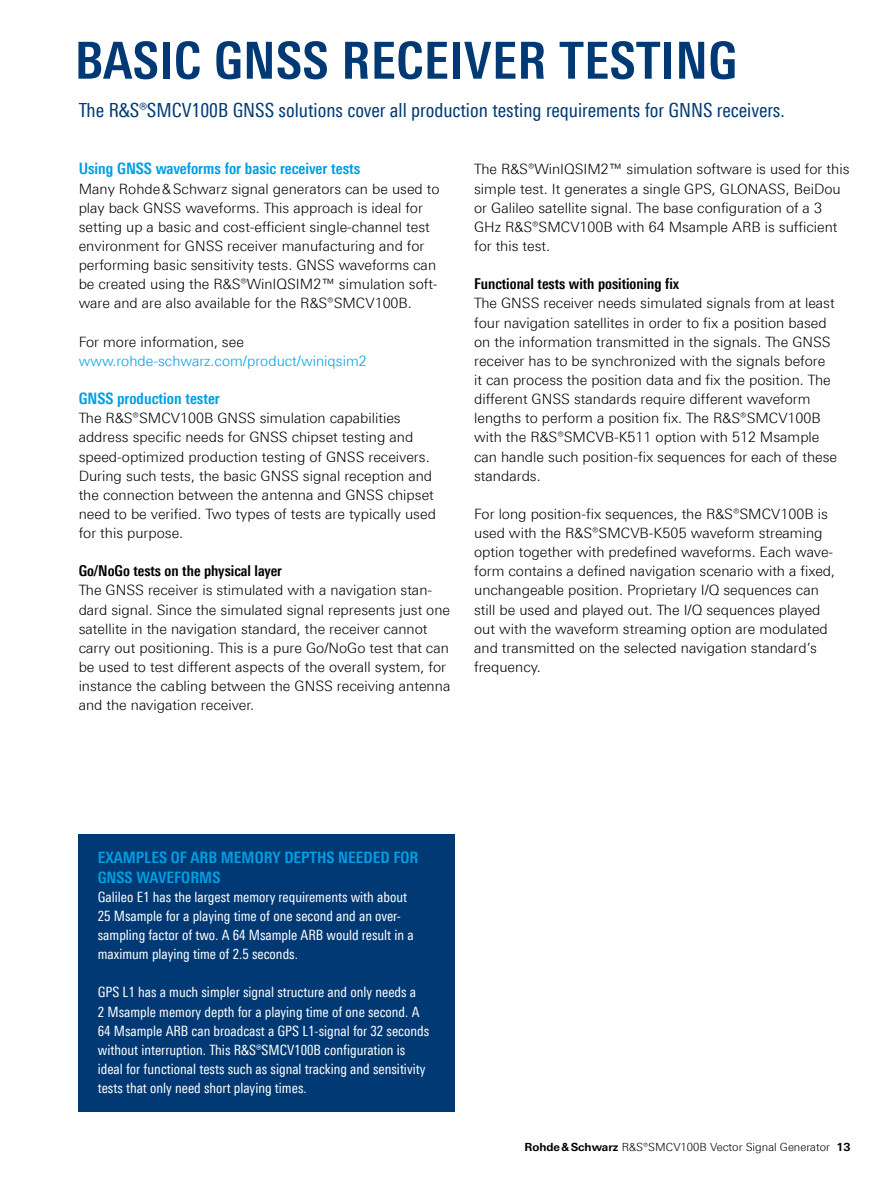
<style>
.page{position:relative;width:893px;height:1191px;background:#fff}
.page>*{position:absolute;margin:0;border:0;box-sizing:border-box;transform-origin:0 0}
.t1{font:700 51px "Linotype Univers 620 Cn";letter-spacing:.01em;color:#003973}
.t2{font:19.5px "Linotype Univers 420 Cn";color:#003973}
.t3{font:700 15.75px/19.2px "Linotype Univers 620 Cn";color:#009ee3}
.t4{font:700 15px "Linotype Univers 620 Cn";color:#000}
.t5{font:300 14.25px/19.2px "Linotype Univers 330";color:#000}
.t6{font:14.25px/19.2px "Linotype Univers 420 Cn";color:#fff}
.t7{font:300 14.25px "Linotype Univers 330";color:#009ee3}
.t8{font:300 11.25px "Linotype Univers 330";color:#000}
.s1{font-family:"Linotype Univers 630";font-weight:700}
</style>
<div class="page">
<div style="left:79px;top:834px;width:376px;height:278px;background:#003973"></div>
<h1 class="t1" style="left:75px;top:41px;width:664px">BASIC GNSS RECEIVER TESTING</h1>
<h2 class="t2" style="left:79px;top:102px;width:708px">The R&amp;S®SMCV100B GNSS solutions cover all production testing requirements for GNNS receivers.</h2>
<p class="t3" style="left:79px;top:160px;width:283px">Using GNSS waveforms for basic receiver tests</p>
<p class="t5" style="left:79px;top:180px;width:362px">Many Rohde &amp; Schwarz signal generators can be used to play back GNSS waveforms. This approach is ideal for setting up a basic and cost-efficient single-channel test environment for GNSS receiver manufacturing and for performing basic sensitivity tests. GNSS waveforms can be created using the R&amp;S®WinIQSIM2™ simulation soft&shy;ware and are also available for the R&amp;S®SMCV100B.</p>
<p class="t5" style="left:79px;top:333px;width:167px">For more information, see</p>
<p class="t7" style="left:79px;top:354px;width:290px">www.rohde-schwarz.com/product/winiqsim2</p>
<p class="t3" style="left:79px;top:390px;width:143px">GNSS production tester</p>
<p class="t5" style="left:79px;top:409px;width:359px">The R&amp;S®SMCV100B GNSS simulation capabilities address specific needs for GNSS chipset testing and speed-optimized production testing of GNSS receivers.<br>During such tests, the basic GNSS signal reception and the connection between the antenna and GNSS chipset need to be verified. Two types of tests are typically used for this purpose.</p>
<p class="t4" style="left:79px;top:565px;width:205px">Go/NoGo tests on the physical layer</p>
<p class="t5" style="left:79px;top:582px;width:373px">The GNSS receiver is stimulated with a navigation stan&shy;dard signal. Since the simulated signal represents just one satellite in the navigation standard, the receiver cannot carry out positioning. This is a pure Go/NoGo test that can be used to test different aspects of the overall system, for instance the cabling between the GNSS receiving antenna and the navigation receiver.</p>
<p class="t5" style="left:474px;top:161px;width:377px">The R&amp;S®WinIQSIM2™ simulation software is used for this simple test. It generates a single GPS, GLONASS, BeiDou or Galileo satellite signal. The base configuration of a 3<br>GHz R&amp;S®SMCV100B with 64 Msample ARB is sufficient for this test.</p>
<p class="t4" style="left:474px;top:278px;width:207px">Functional tests with positioning fix</p>
<p class="t5" style="left:474px;top:295px;width:365px">The GNSS receiver needs simulated signals from at least four navigation satellites in order to fix a position based on the information transmitted in the signals. The GNSS receiver has to be synchronized with the signals before<br>it can process the position data and fix the position. The different GNSS standards require different waveform lengths to perform a position fix. The R&amp;S®SMCV100B with the R&amp;S®SMCVB-K511 option with 512 Msample can handle such position-fix sequences for each of these standards.</p>
<p class="t5" style="left:474px;top:505px;width:363px">For long position-fix sequences, the R&amp;S®SMCV100B is used with the R&amp;S®SMCVB-K505 waveform streaming option together with predefined waveforms. Each wave&shy;form contains a defined navigation scenario with a fixed, unchangeable position. Proprietary I/Q sequences can still be used and played out. The I/Q sequences played out with the waveform streaming option are modulated and transmitted on the selected navigation standard’s frequency.</p>
<p class="t3" style="left:98px;top:849px;width:322px">EXAMPLES OF ARB MEMORY DEPTHS NEEDED FOR<br>GNSS WAVEFORMS</p>
<p class="t6" style="left:98px;top:888px;width:317px">Galileo E1 has the largest memory requirements with about 25 Msample for a playing time of one second and an over&shy;sampling factor of two. A 64 Msample ARB would result in a maximum playing time of 2.5 seconds.</p>
<p class="t6" style="left:98px;top:984px;width:333px">GPS L1 has a much simpler signal structure and only needs a<br>2 Msample memory depth for a playing time of one second. A 64 Msample ARB can broadcast a GPS L1-signal for 32 seconds without interruption. This R&amp;S®SMCV100B configuration is ideal for functional tests such as signal tracking and sensitivity tests that only need short playing times.</p>
<p class="t8" style="left:524px;top:1141px;width:328px"><span class="s1">Rohde &amp; Schwarz</span> R&amp;S®SMCV100B Vector Signal Generator <span class="s1">13</span></p>
</div>
